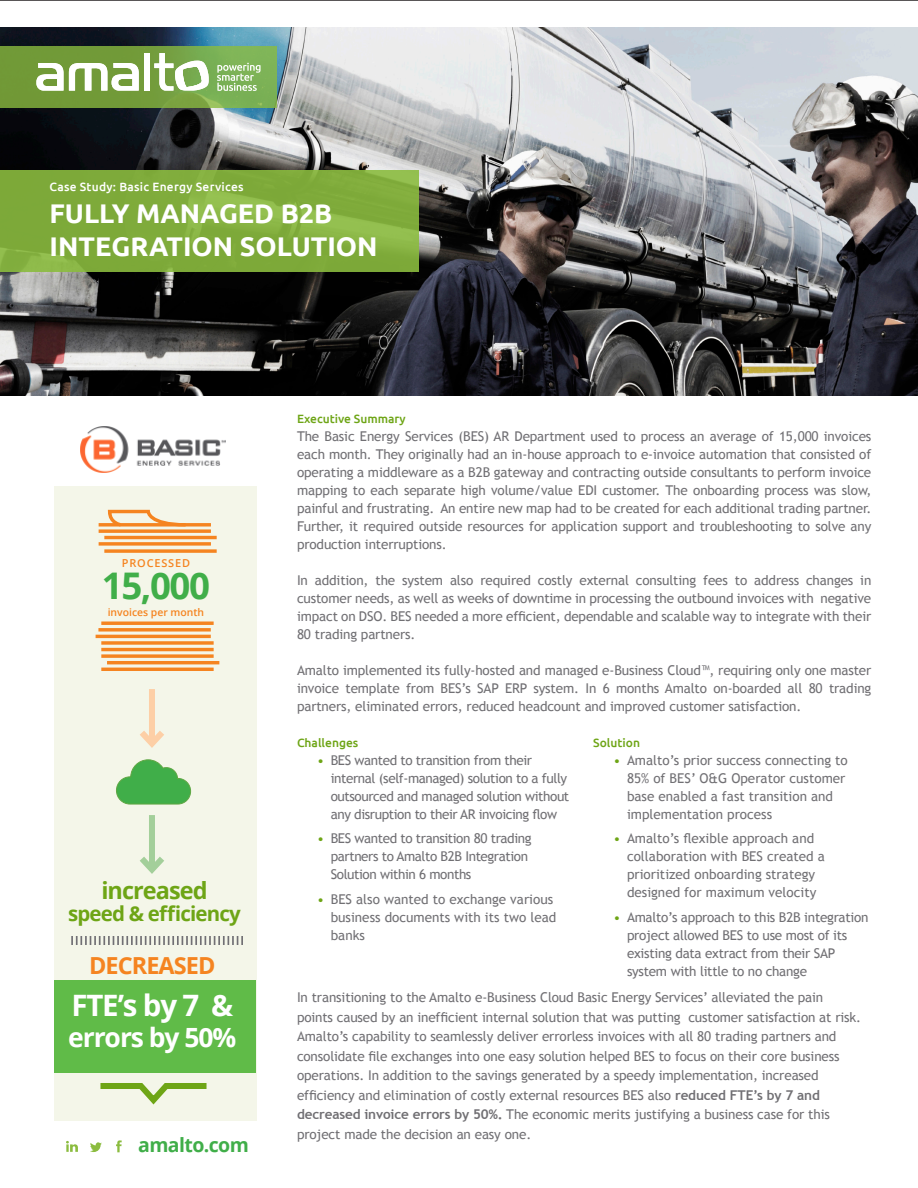
<style>
.page{position:relative;width:918px;height:1188px;background:#fff}
.page>*{position:absolute;margin:0;border:0;box-sizing:border-box;transform-origin:0 0}
.t1{font:700 36.75px "Open Sans";color:#40ae49}
.t2{font:700 29.55px "Open Sans";color:#fff}
.t3{font:700 27px "Ubuntu";color:#fff}
.t4{font:700 26.55px "Open Sans";letter-spacing:-.04em;color:#fff}
.t5{font:700 23.55px "Open Sans";letter-spacing:-.04em;color:#6ea516}
.t6{font:700 23.55px "Open Sans";letter-spacing:-.04em;color:#f58420}
.t7{font:700 20.55px "Open Sans";letter-spacing:-.04em;color:#6ea516}
.t8{font:700 19.5px "Open Sans";letter-spacing:-.03em;color:#40ae49}
.t9{font:13.5px/18px "Trebuchet MS";letter-spacing:-.01em;color:#717074}
.t10{font:13.5px/18px "Trebuchet MS";letter-spacing:-.03em;color:#717074}
.t11{font:500 12px "Ubuntu";color:#6ea516}
.t12{font:500 12px "Ubuntu";letter-spacing:.02em;color:#fff}
.t13{font:600 10.95px "Open Sans";letter-spacing:.075em;color:#f58420}
.t14{font:600 10.35px "Open Sans";color:#f58420}
.s1{color:#6ea516}
.s2{font-weight:700}
</style>
<div class="page">
<hr style="left:0;top:0;width:918px;height:1px;background:#231f20">
<img style="left:0;top:27px;width:918px;height:369px">
<svg style="left:0;top:170px;width:418px;height:102px;background:#81ad3d"></svg>
<div style="left:0;top:46px;width:276px;height:62px;background:linear-gradient(to right,#6d912d,#7eb256)"></div>
<img style="left:80px;top:426px;width:146px;height:47px">
<svg style="left:66px;top:1141px;width:12px;height:11px"></svg>
<svg style="left:90px;top:1142px;width:12px;height:10px"></svg>
<svg style="left:116px;top:1140px;width:6px;height:12px"></svg>
<div style="left:54px;top:486px;width:202px;height:634px;background:#f4f6e9"></div>
<svg style="left:99px;top:542px;width:112px;height:4px"></svg>
<hr style="left:104px;top:536px;width:113px;height:3px;background:#f58420">
<svg style="left:104px;top:549px;width:113px;height:4px"></svg>
<svg style="left:99px;top:529px;width:112px;height:4px"></svg>
<svg style="left:99px;top:523px;width:112px;height:4px"></svg>
<svg style="left:106px;top:509px;width:83px;height:18px"></svg>
<hr style="left:101px;top:668px;width:113px;height:3px;background:#f58420">
<hr style="left:107px;top:661px;width:112px;height:3px;background:#f58420">
<svg style="left:101px;top:654px;width:113px;height:4px"></svg>
<hr style="left:101px;top:648px;width:113px;height:3px;background:#f58420">
<svg style="left:101px;top:641px;width:113px;height:4px"></svg>
<hr style="left:96px;top:635px;width:115px;height:3px;background:#f58420">
<svg style="left:98px;top:628px;width:113px;height:4px"></svg>
<hr style="left:101px;top:622px;width:113px;height:3px;background:#f58420">
<div style="left:149px;top:689px;width:6px;height:55px;background:#fdcfa6"></div>
<svg style="left:140px;top:731px;width:24px;height:17px"></svg>
<svg style="left:100px;top:1083px;width:107px;height:22px"></svg>
<svg style="left:71px;top:936px;width:172px;height:9px"></svg>
<svg style="left:116px;top:759px;width:75px;height:46px"></svg>
<div style="left:149px;top:815px;width:6px;height:55px;background:#a3cf9a"></div>
<svg style="left:140px;top:857px;width:24px;height:17px"></svg>
<div style="left:54px;top:980px;width:202px;height:93px;background:#60bb48"></div>
<svg style="left:36px;top:63px;width:103px;height:28px"></svg>
<div style="left:144px;top:53px;width:6px;height:38px;background:#fff"></div>
<svg style="left:154px;top:53px;width:55px;height:38px"></svg>
<svg style="left:217px;top:63px;width:44px;height:28px"></svg>
<p class="t12" style="left:50px;top:179px;width:196px">Case Study: Basic Energy Services</p>
<p class="t3" style="left:50px;top:197px;width:284px">FULLY MANAGED B2B</p>
<p class="t3" style="left:50px;top:230px;width:330px">INTEGRATION SOLUTION</p>
<p class="t13" style="left:122px;top:555px;width:70px">PROCESSED</p>
<p class="t1" style="left:102px;top:560px;width:110px">15,000</p>
<p class="t14" style="left:108px;top:605px;width:98px">invoices per month</p>
<p class="t5" style="left:101px;top:874px;width:108px">increased</p>
<p class="t7" style="left:68px;top:899px;width:174px">speed &amp; efficiency</p>
<p class="t6" style="left:89px;top:949px;width:128px">DECREASED</p>
<p class="t2" style="left:71px;top:984px;width:163px">FTE’s by 7 &amp;</p>
<p class="t4" style="left:68px;top:1019px;width:170px">errors by 50%</p>
<p class="t8" style="left:138px;top:1131px;width:112px">amalto.com</p>
<p class="t11" style="left:297px;top:411px;width:110px">Executive Summary</p>
<p class="t9" style="left:297px;top:428px;width:576px;text-align:justify">The Basic Energy Services (BES) AR Department used to process an average of 15,000 invoices each month. They originally had an in-house approach to e-invoice automation that consisted of operating a middleware as a B2B gateway and contracting outside consultants to perform invoice mapping to each separate high volume/value EDI customer. The onboarding process was slow, painful and frustrating. An entire new map had to be created for each additional trading partner.<br>Further, it required outside resources for application support and troubleshooting to solve any production interruptions.</p>
<p class="t9" style="left:297px;top:572px;width:576px;text-align:justify">In addition, the system also required costly external consulting fees to address changes in customer needs, as well as weeks of downtime in processing the outbound invoices with negative impact on DSO. BES needed a more efficient, dependable and scalable way to integrate with their 80 trading partners.</p>
<p class="t9" style="left:297px;top:662px;width:576px;text-align:justify">Amalto implemented its fully-hosted and managed e-Business Cloud™, requiring only one master invoice template from BES’s SAP ERP system. In 6 months Amalto on-boarded all 80 trading partners, eliminated errors, reduced headcount and improved customer satisfaction.</p>
<p class="t11" style="left:297px;top:735px;width:63px">Challenges</p>
<p class="t10" style="left:331px;top:751px;width:240px;text-indent:-14px"><span class="s1">•</span> BES wanted to transition from their internal (self-managed) solution to a fully outsourced and managed solution without any disruption to their AR invoicing flow</p>
<p class="t10" style="left:331px;top:830px;width:202px;text-indent:-14px"><span class="s1">•</span> BES wanted to transition 80 trading partners to Amalto B2B Integration<br>Solution within 6 months</p>
<p class="t9" style="left:331px;top:890px;width:227px;text-indent:-14px"><span class="s1">•</span> BES also wanted to exchange various business documents with its two lead banks</p>
<p class="t11" style="left:593px;top:735px;width:48px">Solution</p>
<p class="t9" style="left:627px;top:751px;width:222px;text-indent:-14px"><span class="s1">•</span> Amalto’s prior success connecting to<br>85% of BES’ O&amp;G Operator customer base enabled a fast transition and implementation process</p>
<p class="t9" style="left:627px;top:830px;width:199px;text-indent:-14px"><span class="s1">•</span> Amalto’s flexible approach and collaboration with BES created a prioritized onboarding strategy designed for maximum velocity</p>
<p class="t9" style="left:627px;top:908px;width:243px;text-indent:-14px"><span class="s1">•</span> Amalto’s approach to this B2B integration project allowed BES to use most of its existing data extract from their SAP system with little to no change</p>
<p class="t9" style="left:297px;top:988px;width:566px;line-height:19.5px">In transitioning to the Amalto e-Business Cloud Basic Energy Services’ alleviated the pain points caused by an inefficient internal solution that was putting customer satisfaction at risk.<br>Amalto’s capability to seamlessly deliver errorless invoices with all 80 trading partners and consolidate file exchanges into one easy solution helped BES to focus on their core business operations. In addition to the savings generated by a speedy implementation, increased efficiency and elimination of costly external resources BES also <span class="s2">reduced FTE’s by 7 and decreased invoice errors by 50%.</span> The economic merits justifying a business case for this project made the decision an easy one.</p>
</div>
